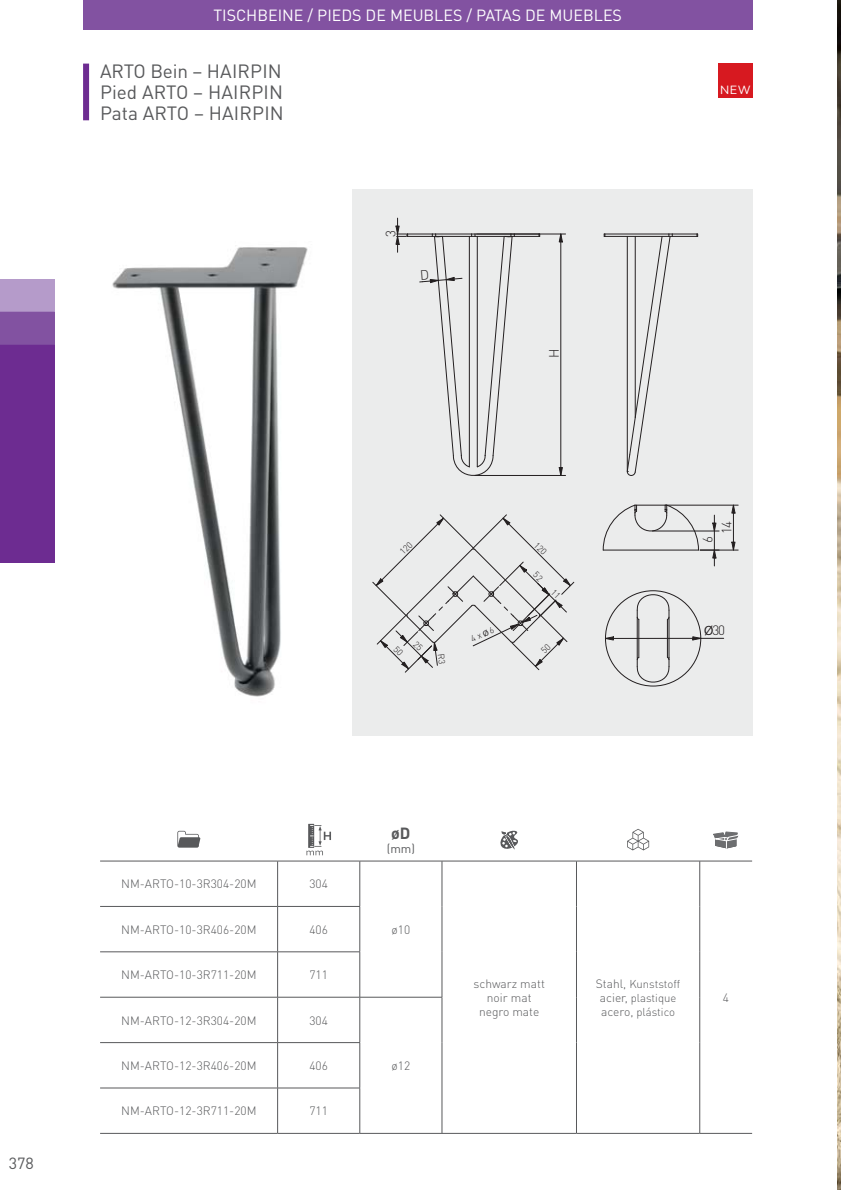
<style>
.page{position:relative;width:841px;height:1190px;background:#fff}
.page>*{position:absolute;margin:0;border:0;box-sizing:border-box;transform-origin:0 0}
.t1{font:19px/21px "DIN Pro";letter-spacing:.005em;color:#58595b;text-align:justify}
.t2{font:16px "DIN Pro";color:#fff}
.t3{font:16px "DIN Pro";color:#58595b}
.t4{font:700 16px "DIN Pro";color:#58595b}
.t5{font:300 13.4px "DIN Pro";color:#231f20}
.t6{font:12.8px "Merel";color:#fff}
.t7{font:300 12px/14px "DIN Pro";color:#58595b;text-align:center}
.t8{font:12px "DIN Pro";color:#58595b}
.t9{font:300 11.4px/14px "DIN Pro";color:#58595b;text-align:center}
.t10{font:300 8.8px "DIN Pro";color:#231f20}
.s1{font-family:"Myriad Pro";font-weight:400;font-size:8.2px}
.s2{font-size:9px}
.s3{font-family:"Myriad Pro";font-weight:400}
.s4{font-size:12px}
</style>
<div class="page">
<div style="left:83px;top:0;width:669px;height:30px;background:#8252a1"></div>
<div style="left:83px;top:64px;width:6px;height:56px;background:#6d2c91"></div>
<div style="left:0;top:344px;width:55px;height:218px;background:#6d2c91"></div>
<div style="left:0;top:312px;width:55px;height:32px;background:#8252a1"></div>
<div style="left:0;top:279px;width:55px;height:33px;background:#b59bca"></div>
<div style="left:352px;top:189px;width:400px;height:546px;background:#ebecec"></div>
<svg style="left:624px;top:624px;width:101px;height:63px"></svg>
<div style="left:718px;top:64px;width:34px;height:34px;background:#d71920"></div>
<img style="left:112px;top:247px;width:196px;height:450px">
<svg style="left:397px;top:217px;width:302px;height:460px"></svg>
<svg style="left:559px;top:467px;width:4px;height:10px"></svg>
<svg style="left:559px;top:232px;width:4px;height:10px"></svg>
<hr style="left:560px;top:242px;width:1px;height:225px;background:#231f20">
<hr style="left:476px;top:233px;width:89px;height:1px;background:#231f20">
<hr style="left:475px;top:475px;width:90px;height:1px;background:#231f20">
<svg style="left:597px;top:498px;width:142px;height:70px"></svg>
<img style="left:837px;top:0;width:4px;height:1189px">
<hr style="left:277px;top:905px;width:83px;height:1px;background:#58595b">
<hr style="left:277px;top:951px;width:83px;height:1px;background:#58595b">
<hr style="left:277px;top:1087px;width:83px;height:1px;background:#58595b">
<hr style="left:277px;top:1132px;width:83px;height:1px;background:#58595b">
<hr style="left:100px;top:905px;width:177px;height:1px;background:#58595b">
<hr style="left:100px;top:951px;width:177px;height:1px;background:#58595b">
<hr style="left:100px;top:996px;width:177px;height:1px;background:#58595b">
<hr style="left:100px;top:1041px;width:177px;height:1px;background:#58595b">
<hr style="left:100px;top:1087px;width:177px;height:1px;background:#58595b">
<hr style="left:100px;top:1132px;width:177px;height:1px;background:#58595b">
<hr style="left:576px;top:1132px;width:123px;height:1px;background:#58595b">
<hr style="left:277px;top:1041px;width:83px;height:1px;background:#58595b">
<hr style="left:277px;top:997px;width:1px;height:45px;background:#58595b">
<hr style="left:277px;top:1042px;width:1px;height:45px;background:#58595b">
<hr style="left:277px;top:1087px;width:1px;height:45px;background:#58595b">
<hr style="left:100px;top:860px;width:177px;height:1px;background:#58595b">
<hr style="left:576px;top:860px;width:176px;height:1px;background:#58595b">
<hr style="left:699px;top:861px;width:1px;height:45px;background:#58595b">
<hr style="left:699px;top:906px;width:1px;height:45px;background:#58595b">
<hr style="left:699px;top:951px;width:1px;height:45px;background:#58595b">
<hr style="left:699px;top:996px;width:1px;height:46px;background:#58595b">
<hr style="left:699px;top:1042px;width:1px;height:45px;background:#58595b">
<hr style="left:699px;top:1087px;width:1px;height:45px;background:#58595b">
<hr style="left:699px;top:1132px;width:53px;height:1px;background:#58595b">
<hr style="left:277px;top:860px;width:83px;height:1px;background:#58595b">
<hr style="left:277px;top:861px;width:1px;height:45px;background:#58595b">
<hr style="left:277px;top:906px;width:1px;height:45px;background:#58595b">
<hr style="left:277px;top:951px;width:1px;height:45px;background:#58595b">
<hr style="left:277px;top:996px;width:83px;height:1px;background:#58595b">
<hr style="left:442px;top:860px;width:134px;height:1px;background:#58595b">
<hr style="left:576px;top:861px;width:1px;height:45px;background:#58595b">
<hr style="left:576px;top:906px;width:1px;height:45px;background:#58595b">
<hr style="left:576px;top:951px;width:1px;height:45px;background:#58595b">
<hr style="left:576px;top:996px;width:1px;height:46px;background:#58595b">
<hr style="left:576px;top:1042px;width:1px;height:45px;background:#58595b">
<hr style="left:576px;top:1087px;width:1px;height:45px;background:#58595b">
<hr style="left:442px;top:1132px;width:134px;height:1px;background:#58595b">
<hr style="left:360px;top:860px;width:82px;height:1px;background:#58595b">
<hr style="left:359px;top:861px;width:1px;height:45px;background:#58595b">
<hr style="left:441px;top:861px;width:1px;height:45px;background:#58595b">
<hr style="left:359px;top:906px;width:1px;height:45px;background:#58595b">
<hr style="left:441px;top:906px;width:1px;height:45px;background:#58595b">
<hr style="left:359px;top:951px;width:1px;height:45px;background:#58595b">
<hr style="left:441px;top:951px;width:1px;height:45px;background:#58595b">
<hr style="left:360px;top:996px;width:82px;height:1px;background:#58595b">
<hr style="left:359px;top:997px;width:1px;height:45px;background:#58595b">
<hr style="left:441px;top:997px;width:1px;height:45px;background:#58595b">
<hr style="left:359px;top:1042px;width:1px;height:45px;background:#58595b">
<hr style="left:441px;top:1042px;width:1px;height:45px;background:#58595b">
<hr style="left:359px;top:1087px;width:1px;height:45px;background:#58595b">
<hr style="left:441px;top:1087px;width:1px;height:45px;background:#58595b">
<hr style="left:360px;top:1132px;width:82px;height:1px;background:#58595b">
<svg style="left:177px;top:830px;width:23px;height:17px"></svg>
<svg style="left:306px;top:823px;width:25px;height:32px"></svg>
<svg style="left:500px;top:830px;width:18px;height:19px"></svg>
<svg style="left:627px;top:829px;width:22px;height:21px"></svg>
<svg style="left:713px;top:831px;width:26px;height:18px"></svg>
<svg style="left:395px;top:218px;width:145px;height:263px"></svg>
<svg style="left:372px;top:514px;width:202px;height:158px"></svg>
<h2 class="t2" style="left:213px;top:9px;width:410px">TISCHBEINE / PIEDS DE MEUBLES / PATAS DE MUEBLES</h2>
<h1 class="t1" style="left:100px;top:63px;width:185px">ARTO Bein – HAIRPIN Pied ARTO – HAIRPIN Pata ARTO – HAIRPIN</h1>
<p class="t5" style="left:386px;top:237px;width:8px;rotate:-90deg">3</p>
<p class="t5" style="left:549px;top:358px;width:11px;rotate:-90deg">H</p>
<p class="t10" style="left:470px;top:636px;width:26px;rotate:-26deg">4 x<span class="s1">Ø</span><span class="s2">6</span></p>
<p class="t6" style="left:720px;top:82px;width:32px">NEW</p>
<p class="t5" style="left:703px;top:542px;width:8px;rotate:-90deg">6</p>
<p class="t5" style="left:722px;top:534px;width:15px;rotate:-90deg">14</p>
<p class="t5" style="left:704px;top:625px;width:22px"><span class="s3">Ø</span>30</p>
<h2 class="t3" style="left:9px;top:1156px;width:27px">378</h2>
<p class="t7" style="left:121px;top:878px;width:137px">NM-ARTO-10-3R304-20M</p>
<p class="t7" style="left:309px;top:878px;width:20px">304</p>
<h2 class="t4" style="left:391px;top:826px;width:21px">øD</h2>
<p class="t8" style="left:387px;top:844px;width:30px">(mm)</p>
<p class="t7" style="left:121px;top:923px;width:137px">NM-ARTO-10-3R406-20M</p>
<p class="t7" style="left:309px;top:923px;width:20px">406</p>
<p class="t7" style="left:121px;top:969px;width:137px">NM-ARTO-10-3R711-20M</p>
<p class="t7" style="left:309px;top:969px;width:20px">711</p>
<p class="t7" style="left:121px;top:1014px;width:137px">NM-ARTO-12-3R304-20M</p>
<p class="t7" style="left:309px;top:1014px;width:20px">304</p>
<p class="t7" style="left:121px;top:1059px;width:137px">NM-ARTO-12-3R406-20M</p>
<p class="t7" style="left:309px;top:1059px;width:20px">406</p>
<p class="t7" style="left:391px;top:1059px;width:20px">ø12</p>
<p class="t7" style="left:121px;top:1105px;width:137px">NM-ARTO-12-3R711-20M</p>
<p class="t7" style="left:309px;top:1105px;width:20px">711</p>
<p class="t7" style="left:391px;top:923px;width:20px">ø10</p>
<p class="t7" style="left:473px;top:977px;width:73px">schwarz matt noir mat negro mate</p>
<p class="t9" style="left:596px;top:977px;width:86px"><span class="s4">Stahl,</span> Kunststoff <span class="s4">acier,</span> plastique <span class="s4">acero,</span> plástico</p>
<p class="t7" style="left:723px;top:991px;width:8px">4</p>
</div>
